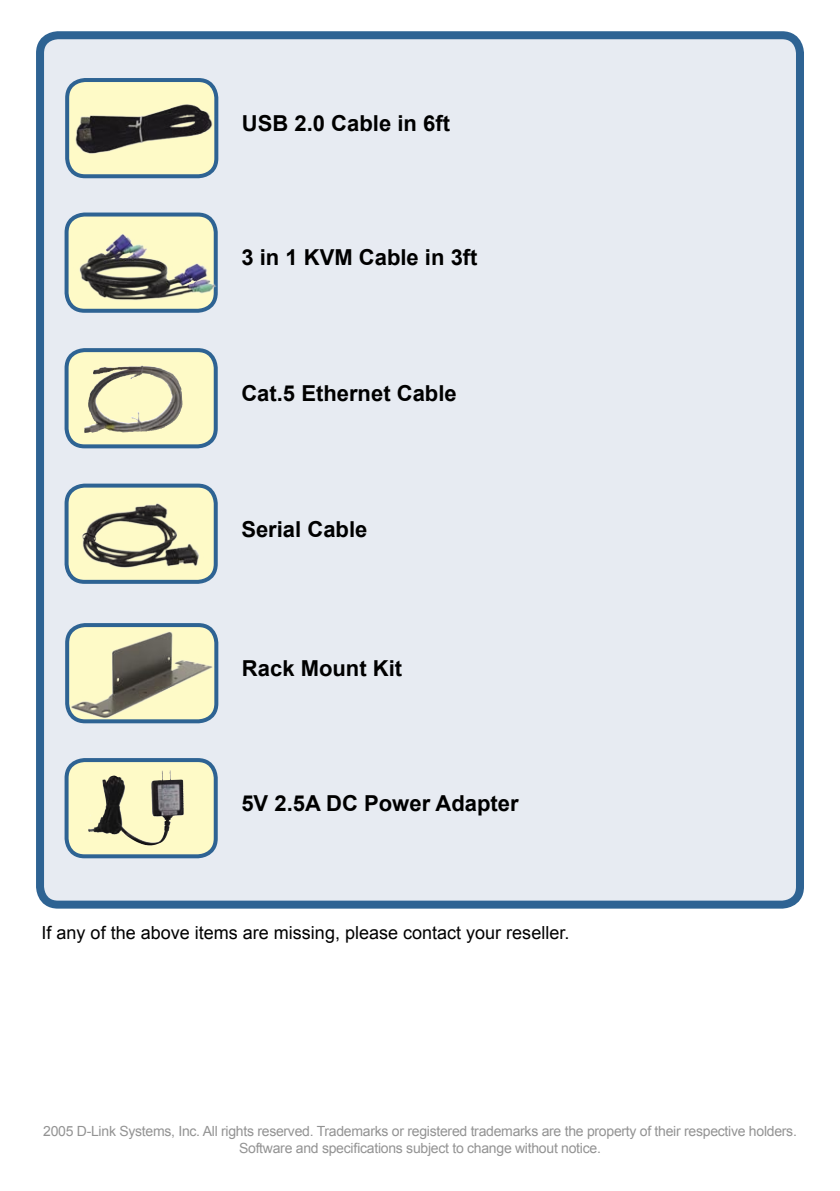
<style>
.page{position:relative;width:840px;height:1191px;background:#fff}
.page>*{position:absolute;margin:0;border:0;box-sizing:border-box;transform-origin:0 0}
.t1{font:700 22px "Arial";color:#000}
.t2{font:18px "Arial";color:#000}
.t3{font:14px/16.8px "Arial";letter-spacing:-.02em;color:#939393;text-align:center}
</style>
<div class="page">
<div style="left:36px;top:31px;width:768px;height:873px;background:#e7ebf2"></div>
<svg style="left:63px;top:76px;width:157px;height:100px;background:#ccd6c2"></svg>
<img style="left:64px;top:85px;width:158px;height:72px">
<svg style="left:62px;top:210px;width:158px;height:101px"></svg>
<img style="left:73px;top:208px;width:146px;height:123px">
<svg style="left:62px;top:346px;width:158px;height:100px;background:#d7dec3"></svg>
<img style="left:84px;top:365px;width:98px;height:68px">
<svg style="left:62px;top:481px;width:158px;height:101px;background:#c9d3c1"></svg>
<img style="left:77px;top:499px;width:126px;height:72px">
<svg style="left:63px;top:621px;width:157px;height:100px"></svg>
<img style="left:64px;top:626px;width:154px;height:94px">
<svg style="left:62px;top:756px;width:158px;height:100px;background:#cdd1b4"></svg>
<img style="left:144px;top:770px;width:40px;height:75px">
<p class="t1" style="left:242px;top:109px;width:209px">USB 2.0 Cable in 6ft</p>
<p class="t1" style="left:241px;top:243px;width:237px">3 in 1 KVM Cable in 3ft</p>
<p class="t1" style="left:241px;top:379px;width:217px">Cat.5 Ethernet Cable</p>
<p class="t1" style="left:241px;top:514px;width:127px">Serial Cable</p>
<p class="t1" style="left:242px;top:654px;width:162px">Rack Mount Kit</p>
<p class="t1" style="left:241px;top:788px;width:279px">5V 2.5A DC Power Adapter</p>
<p class="t2" style="left:42px;top:921px;width:529px">If any of the above items are missing, please contact your reseller.</p>
<p class="t3" style="left:43px;top:1123px;width:754px">2005 D-Link Systems, Inc. All rights reserved. Trademarks or registered trademarks are the property of their respective holders.<br>Software and specifications subject to change without notice.</p>
</div>
